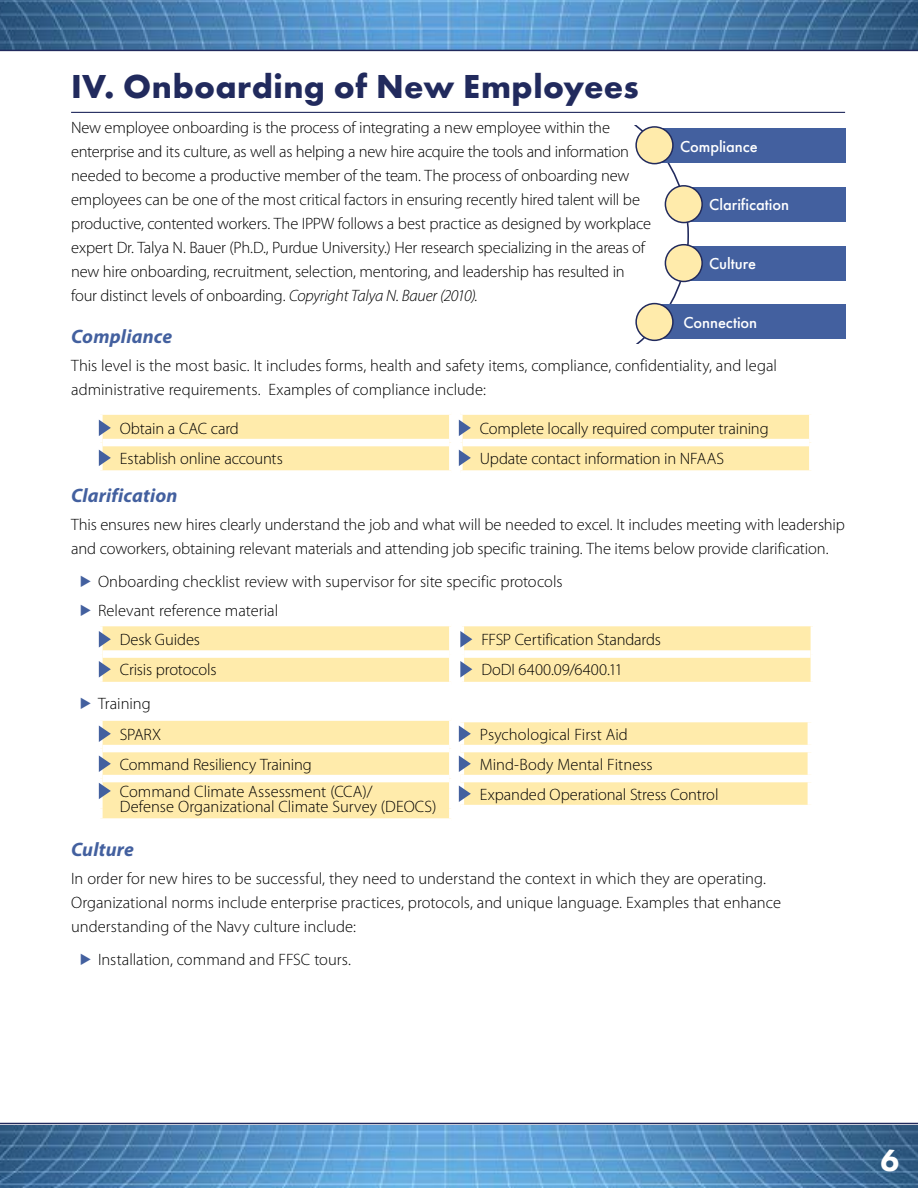
<style>
.page{position:relative;width:918px;height:1188px;background:#fff}
.page>*{position:absolute;margin:0;border:0;box-sizing:border-box;transform-origin:0 0}
.t1{font:700 34.5px "Futura PT";letter-spacing:.015em;color:#212a5d}
.t2{font:800 31.5px "Futura PT";color:#fff}
.t3{font:italic 700 19.5px "Myriad Pro";letter-spacing:.01em;color:#43609f}
.t4{font:300 16.5px/24px "Myriad Pro";letter-spacing:-.005em;color:#000}
.t5{font:500 16.5px "Futura PT";letter-spacing:-.005em;color:#fff}
.s1{font-style:italic}
</style>
<div class="page">
<img style="left:0;top:1125px;width:918px;height:63px">
<img style="left:0;top:0;width:918px;height:50px">
<hr style="left:0;top:50px;width:918px;height:1px;background:#212a5d">
<hr style="left:0;top:1123px;width:918px;height:1px;background:#212a5d">
<svg style="left:634px;top:125px;width:55px;height:219px"></svg>
<div style="left:658px;top:305px;width:188px;height:34px;background:#43609f"></div>
<div style="left:684px;top:187px;width:162px;height:34px;background:#43609f"></div>
<div style="left:655px;top:128px;width:191px;height:35px;background:#43609f"></div>
<div style="left:635px;top:126px;width:39px;height:38px;background:#ffebab;border:2px solid #212a5d;border-radius:50%"></div>
<div style="left:635px;top:303px;width:39px;height:38px;background:#ffebab;border:2px solid #212a5d;border-radius:50%"></div>
<div style="left:684px;top:246px;width:162px;height:34px;background:#43609f"></div>
<div style="left:665px;top:245px;width:37px;height:36px;background:#ffebab;border-radius:50%"></div>
<div style="left:665px;top:244px;width:38px;height:38px;border:2px solid #212a5d;border-radius:50%"></div>
<div style="left:665px;top:186px;width:37px;height:37px;background:#ffebab;border-radius:50%"></div>
<div style="left:665px;top:185px;width:38px;height:38px;border:2px solid #212a5d;border-radius:50%"></div>
<hr style="left:71px;top:112px;width:774px;height:1px;background:#212a5d">
<svg style="left:98px;top:420px;width:1px;height:16px"></svg>
<svg style="left:98px;top:450px;width:1px;height:16px"></svg>
<svg style="left:98px;top:631px;width:1px;height:17px"></svg>
<svg style="left:98px;top:661px;width:1px;height:17px"></svg>
<div style="left:103px;top:721px;width:346px;height:97px;background:#ffebab"></div>
<div style="left:103px;top:745px;width:346px;height:7px;background:#fff"></div>
<div style="left:103px;top:775px;width:346px;height:7px;background:#fff"></div>
<svg style="left:99px;top:414px;width:712px;height:57px"></svg>
<svg style="left:99px;top:626px;width:714px;height:56px;background:#fdecb8"></svg>
<svg style="left:99px;top:726px;width:12px;height:16px"></svg>
<svg style="left:99px;top:756px;width:12px;height:16px"></svg>
<svg style="left:99px;top:783px;width:12px;height:16px"></svg>
<svg style="left:458px;top:722px;width:353px;height:83px"></svg>
<h1 class="t1" style="left:71px;top:65px;width:569px">IV. Onboarding of New Employees</h1>
<p class="t4" style="left:71px;top:115px;width:582px">New employee onboarding is the process of integrating a new employee within the enterprise and its culture, as well as helping a new hire acquire the tools and information needed to become a productive member of the team. The process of onboarding new employees can be one of the most critical factors in ensuring recently hired talent will be productive, contented workers. The IPPW follows a best practice as designed by workplace expert Dr. Talya N. Bauer (Ph.D., Purdue University.) Her research specializing in the areas of new hire onboarding, recruitment, selection, mentoring, and leadership has resulted in four distinct levels of onboarding. <span class="s1">Copyright Talya N. Bauer (2010).</span></p>
<p class="t3" style="left:71px;top:324px;width:103px">Compliance</p>
<p class="t4" style="left:71px;top:354px;width:707px">This level is the most basic. It includes forms, health and safety items, compliance, confidentiality, and legal administrative requirements. Examples of compliance include:</p>
<p class="t4" style="left:120px;top:416px;width:121px">Obtain a CAC card</p>
<p class="t4" style="left:480px;top:416px;width:290px">Complete locally required computer training</p>
<p class="t4" style="left:120px;top:446px;width:165px">Establish online accounts</p>
<p class="t4" style="left:480px;top:446px;width:246px">Update contact information in NFAAS</p>
<p class="t3" style="left:71px;top:483px;width:108px">Clarification</p>
<p class="t4" style="left:71px;top:513px;width:775px">This ensures new hires clearly understand the job and what will be needed to excel. It includes meeting with leadership and coworkers, obtaining relevant materials and attending job specific training. The items below provide clarification.</p>
<p class="t4" style="left:98px;top:570px;width:466px">Onboarding checklist review with supervisor for site specific protocols</p>
<p class="t4" style="left:98px;top:598px;width:182px">Relevant reference material</p>
<p class="t4" style="left:120px;top:628px;width:82px">Desk Guides</p>
<p class="t4" style="left:481px;top:628px;width:181px">FFSP Certification Standards</p>
<p class="t4" style="left:120px;top:658px;width:98px">Crisis protocols</p>
<p class="t4" style="left:481px;top:658px;width:143px">DoDI 6400.09/6400.11</p>
<p class="t4" style="left:120px;top:688px;width:43px;line-height:30.9px;text-indent:-22px">Training<br>SPARX</p>
<p class="t5" style="left:680px;top:136px;width:79px">Compliance</p>
<p class="t5" style="left:709px;top:195px;width:81px">Clarification</p>
<p class="t5" style="left:709px;top:254px;width:48px">Culture</p>
<p class="t5" style="left:683px;top:313px;width:75px">Connection</p>
<p class="t4" style="left:480px;top:722px;width:150px">Psychological First Aid</p>
<p class="t4" style="left:120px;top:752px;width:193px">Command Resiliency Training</p>
<p class="t4" style="left:480px;top:752px;width:174px">Mind-Body Mental Fitness</p>
<p class="t4" style="left:120px;top:784px;width:318px;line-height:15px">Command Climate Assessment (CCA)/<br>Defense Organizational Climate Survey (DEOCS)</p>
<p class="t4" style="left:480px;top:782px;width:240px">Expanded Operational Stress Control</p>
<p class="t3" style="left:71px;top:837px;width:64px">Culture</p>
<p class="t4" style="left:71px;top:867px;width:711px">In order for new hires to be successful, they need to understand the context in which they are operating.<br>Organizational norms include enterprise practices, protocols, and unique language. Examples that enhance understanding of the Navy culture include:</p>
<p class="t4" style="left:98px;top:948px;width:255px">Installation, command and FFSC tours.</p>
<h2 class="t2" style="left:881px;top:1141px;width:20px">6</h2>
</div>
